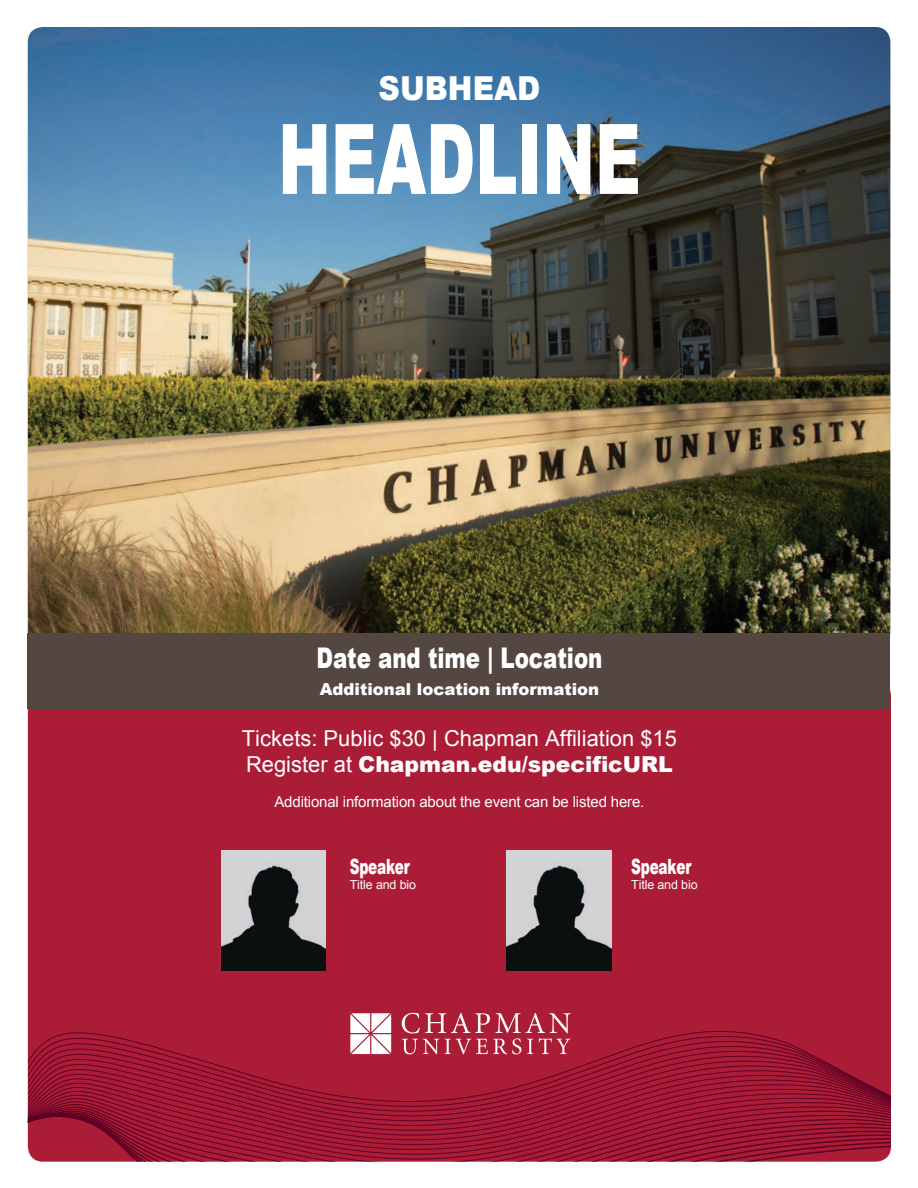
<style>
.page{position:relative;width:918px;height:1188px;background:#fff}
.page>*{position:absolute;margin:0;border:0;box-sizing:border-box;transform-origin:0 0}
.t1{font:900 97.5px "Arial";color:#fff;scale:.65 1}
.t2{font:900 33px "Arial";color:#fff;scale:.9 1}
.t3{font:900 28.5px "Arial";color:#fff;scale:.75 1}
.t4{font:21.9px/25.3px "Arial";color:#fff}
.t5{font:900 21px "Arial";letter-spacing:-.015em;color:#fff;scale:.65 1}
.t6{font:900 16.5px "Arial";color:#fff}
.t7{font:15px "Arial";letter-spacing:-.01em;color:#fff}
.t8{font:12.45px "Arial";letter-spacing:-.01em;color:#fff}
.s1{font-weight:900}
</style>
<div class="page">
<img style="left:28px;top:27px;width:862px;height:606px">
<div style="left:28px;top:680px;width:863px;height:482px;background:#ab1d36;border-radius:15px"></div>
<svg style="left:28px;top:1043px;width:863px;height:119px"></svg>
<div style="left:27px;top:633px;width:863px;height:75px;background:#544640"></div>
<svg style="left:402px;top:1013px;width:169px;height:41px"></svg>
<svg style="left:350px;top:1013px;width:41px;height:41px;background:#f2dce0"></svg>
<img style="left:507px;top:851px;width:104px;height:119px">
<img style="left:221px;top:851px;width:104px;height:119px">
<h2 class="t2" style="left:379px;top:64px;width:181px">SUBHEAD</h2>
<h1 class="t1" style="left:278px;top:88px;width:559px">HEADLINE</h1>
<h3 class="t3" style="left:316px;top:637px;width:383px">Date and time | Location</h3>
<p class="t6" style="left:320px;top:677px;width:281px">Additional location information</p>
<p class="t4" style="left:242px;top:726px;width:437px">Tickets: Public $30 | Chapman Affiliation $15<br>Register at <span class="s1">Chapman.edu/specificURL</span></p>
<p class="t7" style="left:274px;top:792px;width:372px">Additional information about the event can be listed here.</p>
<p class="t5" style="left:350px;top:852px;width:94px">Speaker</p>
<p class="t8" style="left:350px;top:877px;width:68px">Title and bio</p>
<p class="t5" style="left:631px;top:851px;width:94px">Speaker</p>
<p class="t8" style="left:631px;top:877px;width:68px">Title and bio</p>
</div>
